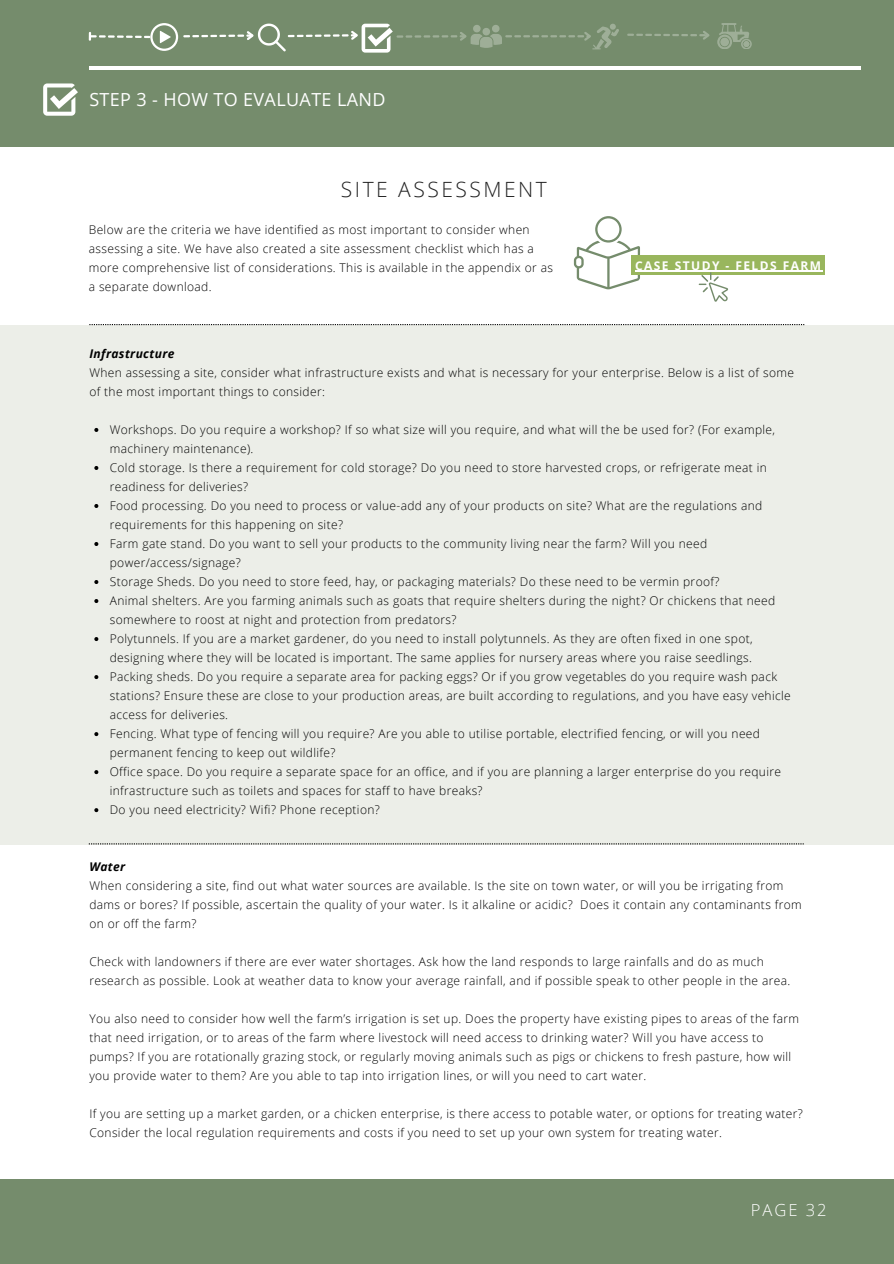
<style>
.page{position:relative;width:894px;height:1264px;background:#fff}
.page>*{position:absolute;margin:0;border:0;box-sizing:border-box;transform-origin:0 0}
.t1{font:300 21px "Open Sans";letter-spacing:.12em;color:#222}
.t2{font:18px "Open Sans";letter-spacing:.02em;color:#fff}
.t3{font:300 16.5px "Open Sans";letter-spacing:.12em;color:#fff}
.t4{font:300 12px/19px "Open Sans";letter-spacing:.03em;color:#000}
.t5{font:italic 700 12px "Open Sans";letter-spacing:.03em;color:#000}
.t6{font:700 12px "Open Sans";letter-spacing:.12em;color:#fff}
</style>
<div class="page">
<div style="left:0;top:0;width:893px;height:147px;background:#758c6c"></div>
<hr style="left:89px;top:66px;width:771px;height:4px;background:#fff">
<div style="left:0;top:1178px;width:893px;height:85px;background:#758c6c"></div>
<div style="left:0;top:325px;width:893px;height:519px;background:#eceee8"></div>
<svg style="left:94px;top:428px;width:4px;height:4px"></svg>
<svg style="left:94px;top:466px;width:4px;height:4px"></svg>
<svg style="left:94px;top:504px;width:4px;height:4px"></svg>
<svg style="left:94px;top:542px;width:4px;height:4px"></svg>
<svg style="left:94px;top:580px;width:4px;height:4px"></svg>
<svg style="left:94px;top:599px;width:4px;height:4px"></svg>
<svg style="left:94px;top:637px;width:4px;height:4px"></svg>
<svg style="left:94px;top:675px;width:4px;height:4px"></svg>
<svg style="left:94px;top:732px;width:4px;height:4px"></svg>
<svg style="left:94px;top:770px;width:4px;height:4px"></svg>
<svg style="left:94px;top:808px;width:4px;height:4px"></svg>
<svg style="left:43px;top:83px;width:35px;height:33px"></svg>
<svg style="left:89px;top:843px;width:714px;height:1px"></svg>
<svg style="left:573px;top:216px;width:67px;height:73px"></svg>
<div style="left:631px;top:255px;width:193px;height:20px;background:#99b65d"></div>
<hr style="left:635px;top:270px;width:187px;height:1px;background:#fff">
<svg style="left:698px;top:272px;width:29px;height:29px"></svg>
<svg style="left:627px;top:31px;width:83px;height:9px"></svg>
<svg style="left:89px;top:23px;width:530px;height:30px"></svg>
<svg style="left:717px;top:23px;width:34px;height:26px"></svg>
<svg style="left:89px;top:324px;width:715px;height:1px"></svg>
<p class="t2" style="left:89px;top:87px;width:297px">STEP 3 - HOW TO EVALUATE LAND</p>
<p class="t1" style="left:341px;top:174px;width:207px">SITE ASSESSMENT</p>
<p class="t4" style="left:89px;top:220px;width:465px">Below are the criteria we have identified as most important to consider when assessing a site. We have also created a site assessment checklist which has a more comprehensive list of considerations. This is available in the appendix or as a separate download.</p>
<p class="t6" style="left:635px;top:257px;width:187px">CASE STUDY - FELDS FARM</p>
<p class="t5" style="left:89px;top:345px;width:87px">Infrastructure</p>
<p class="t4" style="left:89px;top:363px;width:706px">When assessing a site, consider what infrastructure exists and what is necessary for your enterprise. Below is a list of some of the most important things to consider:</p>
<p class="t4" style="left:110px;top:420px;width:666px">Workshops. Do you require a workshop? If so what size will you require, and what will the be used for? (For example, machinery maintenance).</p>
<p class="t4" style="left:110px;top:458px;width:658px">Cold storage. Is there a requirement for cold storage? Do you need to store harvested crops, or refrigerate meat in readiness for deliveries?</p>
<p class="t4" style="left:110px;top:496px;width:654px">Food processing. Do you need to process or value-add any of your products on site? What are the regulations and requirements for this happening on site?</p>
<p class="t4" style="left:110px;top:534px;width:598px">Farm gate stand. Do you want to sell your products to the community living near the farm? Will you need power/access/signage?</p>
<p class="t4" style="left:110px;top:572px;width:611px">Storage Sheds. Do you need to store feed, hay, or packaging materials? Do these need to be vermin proof?</p>
<p class="t4" style="left:110px;top:591px;width:666px">Animal shelters. Are you farming animals such as goats that require shelters during the night? Or chickens that need somewhere to roost at night and protection from predators?</p>
<h2 class="t4" style="left:110px;top:629px;width:644px">Polytunnels. If you are a market gardener, do you need to install polytunnels. As they are often fixed in one spot, designing where they will be located is important. The same applies for nursery areas where you raise seedlings.</h2>
<h1 class="t4" style="left:110px;top:667px;width:682px">Packing sheds. Do you require a separate area for packing eggs? Or if you grow vegetables do you require wash pack stations? Ensure these are close to your production areas, are built according to regulations, and you have easy vehicle access for deliveries.</h1>
<p class="t4" style="left:110px;top:724px;width:651px">Fencing. What type of fencing will you require? Are you able to utilise portable, electrified fencing, or will you need permanent fencing to keep out wildlife?</p>
<p class="t4" style="left:110px;top:762px;width:672px">Office space. Do you require a separate space for an office, and if you are planning a larger enterprise do you require infrastructure such as toilets and spaces for staff to have breaks?</p>
<h3 class="t4" style="left:110px;top:800px;width:271px">Do you need electricity? Wifi? Phone reception?</h3>
<p class="t5" style="left:89px;top:858px;width:37px">Water</p>
<p class="t4" style="left:89px;top:876px;width:713px">When considering a site, find out what water sources are available. Is the site on town water, or will you be irrigating from dams or bores? If possible, ascertain the quality of your water. Is it alkaline or acidic? Does it contain any contaminants from on or off the farm?</p>
<p class="t4" style="left:89px;top:952px;width:702px">Check with landowners if there are ever water shortages. Ask how the land responds to large rainfalls and do as much research as possible. Look at weather data to know your average rainfall, and if possible speak to other people in the area.</p>
<p class="t4" style="left:89px;top:1009px;width:711px">You also need to consider how well the farm’s irrigation is set up. Does the property have existing pipes to areas of the farm that need irrigation, or to areas of the farm where livestock will need access to drinking water? Will you have access to pumps? If you are rotationally grazing stock, or regularly moving animals such as pigs or chickens to fresh pasture, how will you provide water to them? Are you able to tap into irrigation lines, or will you need to cart water.</p>
<p class="t4" style="left:89px;top:1104px;width:715px">If you are setting up a market garden, or a chicken enterprise, is there access to potable water, or options for treating water?<br>Consider the local regulation requirements and costs if you need to set up your own system for treating water.</p>
<p class="t3" style="left:750px;top:1198px;width:77px">PAGE 32</p>
</div>
